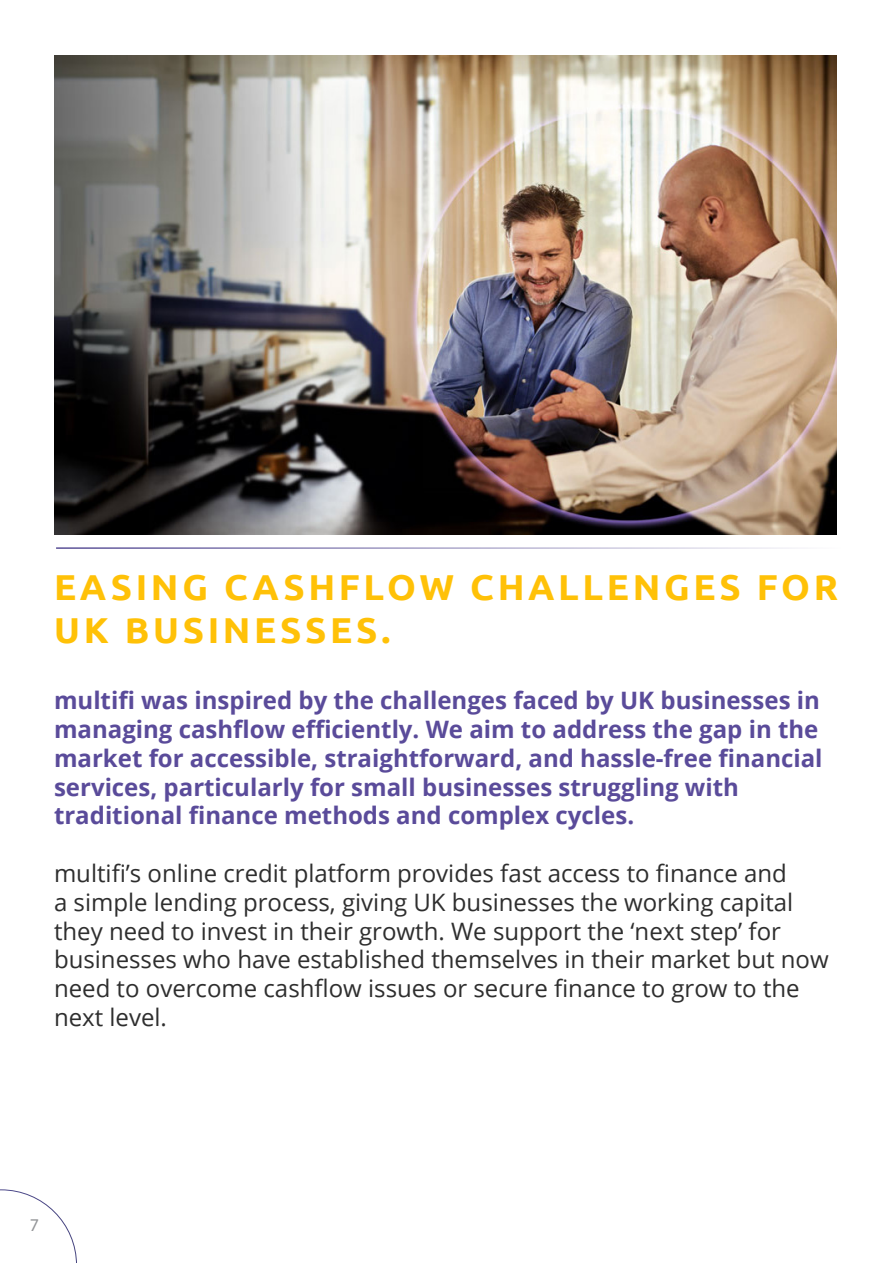
<style>
.page{position:relative;width:893px;height:1263px;background:#fff}
.page>*{position:absolute;margin:0;border:0;box-sizing:border-box;transform-origin:0 0}
.t1{font:700 36px/43.2px "Ubuntu";letter-spacing:.1em;color:#ffc107}
.t2{font:24px/28.8px "Open Sans";color:#2e2e2e}
.t3{font:700 24px/28.8px "Open Sans";color:#5a4b9a}
.t4{font:18px "Myriad Pro";color:#939598}
</style>
<div class="page">
<hr style="left:56px;top:547px;width:785px;height:2px;background:#594f96">
<img style="left:54px;top:55px;width:782px;height:480px">
<svg style="left:0;top:1190px;width:77px;height:73px"></svg>
<p class="t1" style="left:54px;top:565px;width:786px">EASING CASHFLOW CHALLENGES FOR<br>UK BUSINESSES.</p>
<p class="t3" style="left:54px;top:685px;width:770px">multifi was inspired by the challenges faced by UK businesses in managing cashflow efficiently. We aim to address the gap in the market for accessible, straightforward, and hassle-free financial services, particularly for small businesses struggling with traditional finance methods and complex cycles.</p>
<p class="t2" style="left:54px;top:858px;width:776px">multifi’s online credit platform provides fast access to finance and<br>a simple lending process, giving UK businesses the working capital they need to invest in their growth. We support the ‘next step’ for businesses who have established themselves in their market but now need to overcome cashflow issues or secure finance to grow to the next level.</p>
<p class="t4" style="left:30px;top:1214px;width:11px">7</p>
</div>
